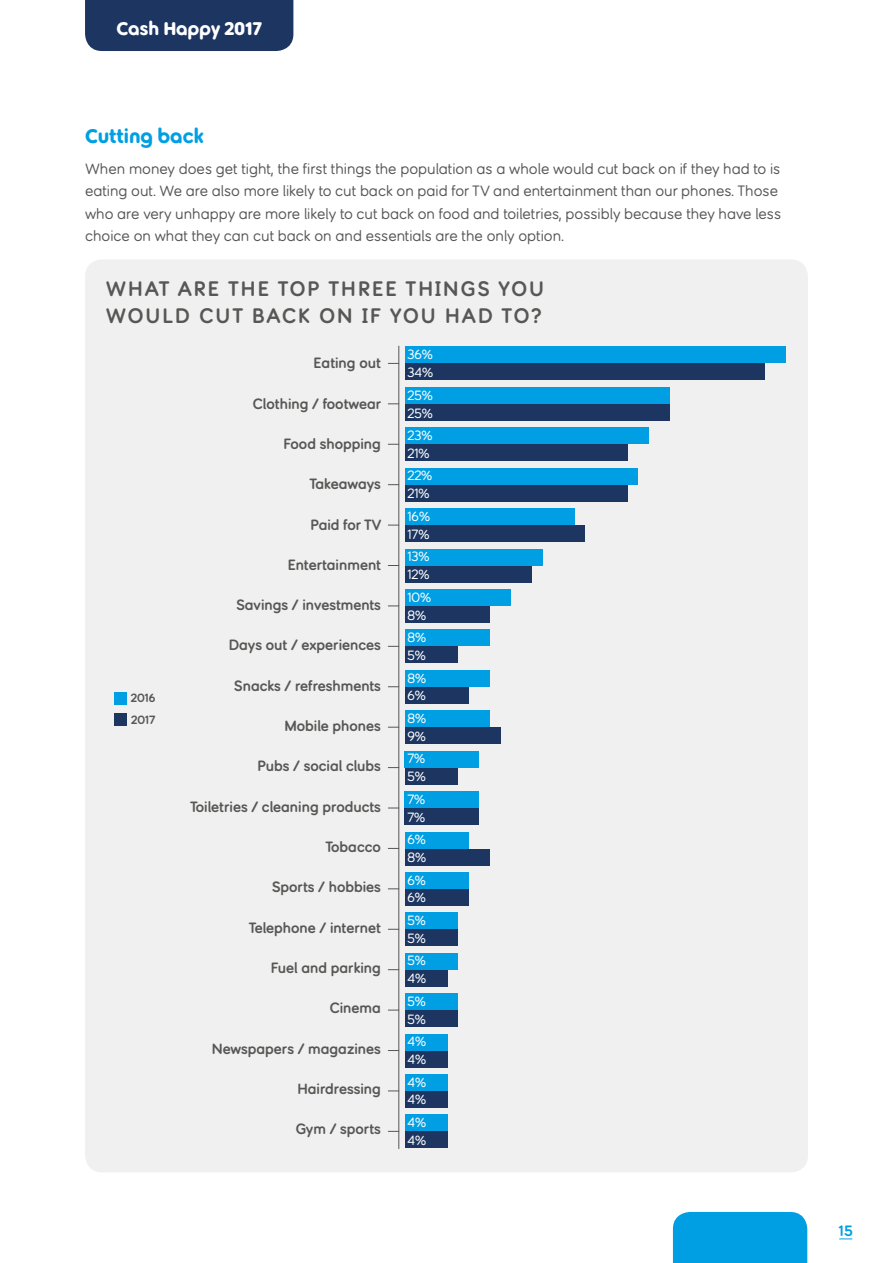
<style>
.page{position:relative;width:893px;height:1263px;background:#fff}
.page>*{position:absolute;margin:0;border:0;box-sizing:border-box;transform-origin:0 0}
.t1{font:700 21px/27px "Sun Stroke Body";letter-spacing:.1em;color:#575756}
.t2{font:21px "Sun Stroke Headline";color:#009fe3}
.t3{font:19.5px "Sun Stroke Headline";color:#fff}
.t4{font:15px/22.5px "Sun Stroke Body";color:#575756}
.t5{font:700 15px "Sun Stroke Body";color:#575756}
.t6{font:700 15px "Sun Stroke Body";color:#009fe3}
.t7{font:13.5px "Sun Stroke Body";color:#fff}
.t8{font:700 12px "Sun Stroke Body";color:#575756}
</style>
<div class="page">
<div style="left:85px;top:0;width:208px;height:51px;background:#1d3661"></div>
<div style="left:673px;top:1212px;width:134px;height:51px;background:#009fe3"></div>
<svg style="left:839px;top:1238px;width:13px;height:1px"></svg>
<div style="left:85px;top:259px;width:723px;height:913px;background:#f0f0f0;border-radius:17px"></div>
<hr style="left:398px;top:346px;width:1px;height:803px;background:#575756">
<div style="left:405px;top:363px;width:360px;height:17px;background:#1d3661"></div>
<div style="left:405px;top:346px;width:381px;height:17px;background:#009fe3"></div>
<div style="left:405px;top:404px;width:264px;height:17px;background:#1d3661"></div>
<div style="left:405px;top:387px;width:264px;height:17px;background:#009fe3"></div>
<div style="left:405px;top:444px;width:222px;height:17px;background:#1d3661"></div>
<div style="left:405px;top:427px;width:243px;height:17px;background:#009fe3"></div>
<div style="left:405px;top:485px;width:222px;height:17px;background:#1d3661"></div>
<div style="left:405px;top:468px;width:233px;height:17px;background:#009fe3"></div>
<div style="left:405px;top:525px;width:180px;height:17px;background:#1d3661"></div>
<div style="left:405px;top:508px;width:169px;height:17px;background:#009fe3"></div>
<div style="left:405px;top:566px;width:127px;height:16px;background:#1d3661"></div>
<div style="left:405px;top:549px;width:137px;height:16px;background:#009fe3"></div>
<div style="left:405px;top:606px;width:85px;height:17px;background:#1d3661"></div>
<div style="left:405px;top:589px;width:106px;height:17px;background:#009fe3"></div>
<div style="left:405px;top:646px;width:53px;height:17px;background:#1d3661"></div>
<div style="left:405px;top:629px;width:85px;height:17px;background:#009fe3"></div>
<div style="left:405px;top:687px;width:63px;height:17px;background:#1d3661"></div>
<div style="left:405px;top:670px;width:85px;height:17px;background:#009fe3"></div>
<div style="left:405px;top:727px;width:95px;height:17px;background:#1d3661"></div>
<div style="left:405px;top:710px;width:85px;height:17px;background:#009fe3"></div>
<div style="left:405px;top:768px;width:53px;height:17px;background:#1d3661"></div>
<div style="left:405px;top:751px;width:74px;height:17px;background:#009fe3"></div>
<div style="left:405px;top:808px;width:74px;height:17px;background:#1d3661"></div>
<div style="left:405px;top:791px;width:74px;height:17px;background:#009fe3"></div>
<div style="left:405px;top:848px;width:85px;height:17px;background:#1d3661"></div>
<div style="left:405px;top:831px;width:63px;height:17px;background:#009fe3"></div>
<div style="left:405px;top:889px;width:63px;height:17px;background:#1d3661"></div>
<div style="left:405px;top:872px;width:63px;height:17px;background:#009fe3"></div>
<div style="left:405px;top:929px;width:53px;height:17px;background:#1d3661"></div>
<div style="left:405px;top:912px;width:53px;height:17px;background:#009fe3"></div>
<div style="left:405px;top:970px;width:42px;height:17px;background:#1d3661"></div>
<div style="left:405px;top:953px;width:53px;height:17px;background:#009fe3"></div>
<div style="left:405px;top:1010px;width:53px;height:17px;background:#1d3661"></div>
<div style="left:405px;top:993px;width:53px;height:17px;background:#009fe3"></div>
<div style="left:405px;top:1051px;width:42px;height:16px;background:#1d3661"></div>
<div style="left:405px;top:1033px;width:42px;height:17px;background:#009fe3"></div>
<div style="left:405px;top:1091px;width:42px;height:17px;background:#1d3661"></div>
<div style="left:405px;top:1074px;width:42px;height:17px;background:#009fe3"></div>
<div style="left:405px;top:1131px;width:42px;height:17px;background:#1d3661"></div>
<div style="left:405px;top:1114px;width:42px;height:17px;background:#009fe3"></div>
<div style="left:114px;top:713px;width:13px;height:13px;background:#1d3661"></div>
<div style="left:114px;top:692px;width:13px;height:12px;background:#009fe3"></div>
<h2 class="t3" style="left:117px;top:18px;width:147px">Cash Happy 2017</h2>
<h1 class="t2" style="left:85px;top:125px;width:120px">Cutting back</h1>
<p class="t4" style="left:85px;top:158px;width:698px">When money does get tight, the first things the population as a whole would cut back on if they had to is eating out. We are also more likely to cut back on paid for TV and entertainment than our phones. Those who are very unhappy are more likely to cut back on food and toiletries, possibly because they have less choice on what they can cut back on and essentials are the only option.</p>
<h1 class="t1" style="left:106px;top:275px;width:439px">WHAT ARE THE TOP THREE THINGS YOU<br>WOULD CUT BACK ON IF YOU HAD TO?</h1>
<p class="t8" style="left:131px;top:691px;width:26px">2016</p>
<p class="t8" style="left:131px;top:713px;width:26px">2017</p>
<p class="t5" style="left:314px;top:355px;width:69px">Eating out</p>
<p class="t5" style="left:253px;top:395px;width:130px">Clothing / footwear</p>
<p class="t5" style="left:284px;top:435px;width:99px">Food shopping</p>
<p class="t5" style="left:309px;top:475px;width:73px">Takeaways</p>
<p class="t5" style="left:310px;top:516px;width:72px">Paid for TV</p>
<p class="t5" style="left:288px;top:556px;width:95px">Entertainment</p>
<p class="t5" style="left:236px;top:596px;width:146px">Savings / investments</p>
<p class="t5" style="left:229px;top:637px;width:154px">Days out / experiences</p>
<p class="t5" style="left:234px;top:677px;width:148px">Snacks / refreshments</p>
<p class="t5" style="left:284px;top:717px;width:98px">Mobile phones</p>
<p class="t5" style="left:257px;top:758px;width:125px">Pubs / social clubs</p>
<p class="t5" style="left:190px;top:798px;width:192px">Toiletries / cleaning products</p>
<p class="t5" style="left:325px;top:838px;width:57px">Tobacco</p>
<p class="t5" style="left:272px;top:879px;width:110px">Sports / hobbies</p>
<p class="t5" style="left:249px;top:919px;width:134px">Telephone / internet</p>
<p class="t5" style="left:271px;top:959px;width:112px">Fuel and parking</p>
<p class="t5" style="left:330px;top:1000px;width:53px">Cinema</p>
<p class="t5" style="left:212px;top:1040px;width:171px">Newspapers / magazines</p>
<p class="t5" style="left:297px;top:1080px;width:85px">Hairdressing</p>
<p class="t5" style="left:296px;top:1121px;width:87px">Gym / sports</p>
<p class="t7" style="left:407px;top:347px;width:27px">36%</p>
<p class="t7" style="left:407px;top:388px;width:27px">25%</p>
<p class="t7" style="left:407px;top:428px;width:26px">23%</p>
<p class="t7" style="left:407px;top:468px;width:26px">22%</p>
<p class="t7" style="left:407px;top:509px;width:24px">16%</p>
<p class="t7" style="left:407px;top:549px;width:24px">13%</p>
<p class="t7" style="left:407px;top:590px;width:25px">10%</p>
<p class="t7" style="left:407px;top:630px;width:20px">8%</p>
<p class="t7" style="left:407px;top:670px;width:20px">8%</p>
<p class="t7" style="left:407px;top:711px;width:20px">8%</p>
<p class="t7" style="left:407px;top:751px;width:19px">7%</p>
<p class="t7" style="left:407px;top:792px;width:19px">7%</p>
<p class="t7" style="left:407px;top:832px;width:20px">6%</p>
<p class="t7" style="left:407px;top:872px;width:20px">6%</p>
<p class="t7" style="left:407px;top:913px;width:20px">5%</p>
<p class="t7" style="left:407px;top:953px;width:20px">5%</p>
<p class="t7" style="left:407px;top:994px;width:20px">5%</p>
<p class="t7" style="left:407px;top:1034px;width:20px">4%</p>
<p class="t7" style="left:407px;top:1074px;width:20px">4%</p>
<p class="t7" style="left:407px;top:1115px;width:20px">4%</p>
<p class="t7" style="left:407px;top:365px;width:27px">34%</p>
<p class="t7" style="left:407px;top:406px;width:27px">25%</p>
<p class="t7" style="left:407px;top:446px;width:24px">21%</p>
<p class="t7" style="left:407px;top:486px;width:24px">21%</p>
<p class="t7" style="left:407px;top:527px;width:24px">17%</p>
<p class="t7" style="left:407px;top:567px;width:24px">12%</p>
<p class="t7" style="left:407px;top:608px;width:20px">8%</p>
<p class="t7" style="left:407px;top:648px;width:20px">5%</p>
<p class="t7" style="left:407px;top:688px;width:20px">6%</p>
<p class="t7" style="left:407px;top:729px;width:20px">9%</p>
<p class="t7" style="left:407px;top:769px;width:20px">5%</p>
<p class="t7" style="left:407px;top:810px;width:19px">7%</p>
<p class="t7" style="left:407px;top:850px;width:20px">8%</p>
<p class="t7" style="left:407px;top:890px;width:20px">6%</p>
<p class="t7" style="left:407px;top:931px;width:20px">5%</p>
<p class="t7" style="left:407px;top:971px;width:20px">4%</p>
<p class="t7" style="left:407px;top:1012px;width:20px">5%</p>
<p class="t7" style="left:407px;top:1052px;width:20px">4%</p>
<p class="t7" style="left:407px;top:1092px;width:20px">4%</p>
<p class="t7" style="left:407px;top:1133px;width:20px">4%</p>
<p class="t6" style="left:839px;top:1223px;width:15px">15</p>
</div>
